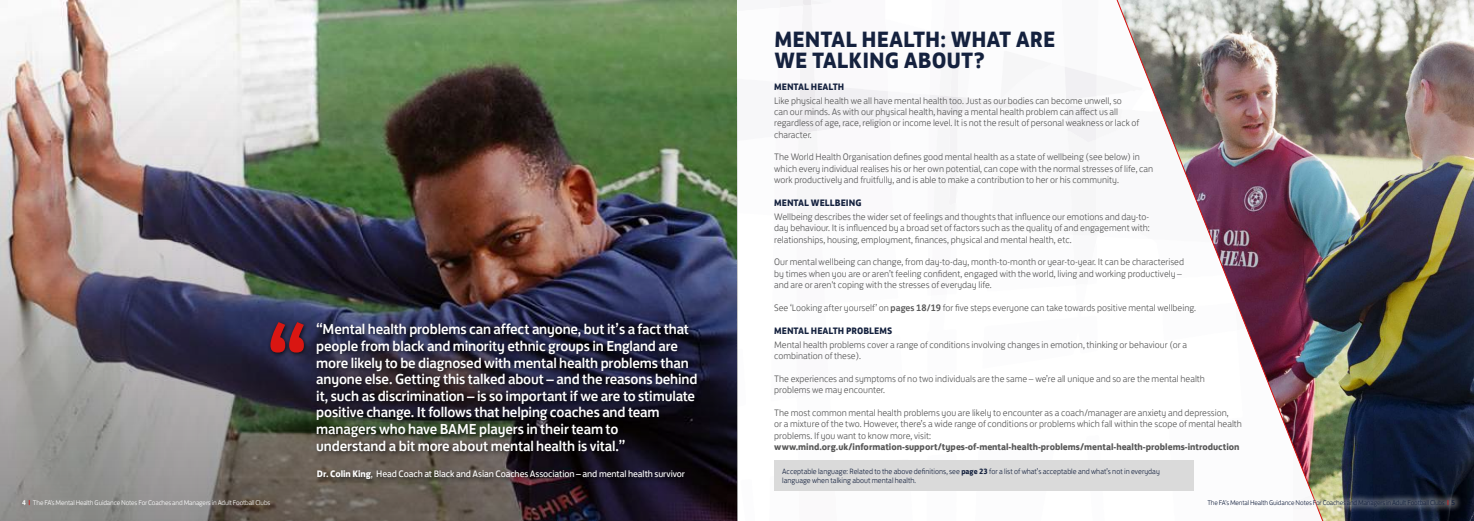
<style>
.page{position:relative;width:1474px;height:521px;background:#fff}
.page>*{position:absolute;margin:0;border:0;box-sizing:border-box;transform-origin:0 0}
.t1{font:700 22.75px/21px "FS Jack";color:#14213e}
.t2{font:500 14.88px/16.6px "FS Jack";letter-spacing:-.01em;color:#fff}
.t3{font:300 9.62px/11.4px "FS Jack";color:#565656}
.t4{font:700 9.62px "FS Jack";color:#565656}
.t5{font:9.62px "FS Jack";letter-spacing:-.01em;color:#fff}
.t6{font:700 9.62px "FS Jack";color:#14213e}
.t7{font:300 7.88px/8.8px "FS Jack";color:#14213e}
.t8{font:300 7px "FS Jack";letter-spacing:-.02em;color:#fff}
.t9{font:300 7px "FS Jack";letter-spacing:-.02em;color:#14213e}
.s1{font-weight:700}
.s2{font-weight:500}
.s3{font-weight:500;color:#d91612}
</style>
<div class="page">
<img style="left:0;top:0;width:1473px;height:521px">
<div style="left:1200px;top:492px;width:262px;height:22px;background:#fff;opacity:.32"></div>
<p class="t2" style="left:316px;top:320px;width:383px">“Mental health problems can affect anyone, but it’s a fact that people from black and minority ethnic groups in England are more likely to be diagnosed with mental health problems than anyone else. Getting this talked about – and the reasons behind it, such as discrimination – is so important if we are to stimulate positive change. It follows that helping coaches and team managers who have BAME players in their team to<br>understand a bit more about mental health is vital.”</p>
<p class="t5" style="left:317px;top:466px;width:369px"><span class="s1">Dr. Colin King</span>, Head Coach at Black and Asian Coaches Association – and mental health survivor</p>
<h1 class="t1" style="left:774px;top:27px;width:282px">MENTAL HEALTH: WHAT ARE<br>WE TALKING ABOUT?</h1>
<p class="t6" style="left:774px;top:78px;width:72px">MENTAL HEALTH</p>
<p class="t3" style="left:774px;top:94px;width:366px">Like physical health we all have mental health too. Just as our bodies can become unwell, so<br>can our minds. As with our physical health, having a mental health problem can affect us all regardless of age, race, religion or income level. It is not the result of personal weakness or lack of character.</p>
<p class="t3" style="left:774px;top:151px;width:380px">The World Health Organisation defines good mental health as a state of wellbeing (see below) in which every individual realises his or her own potential, can cope with the normal stresses of life, can work productively and fruitfully, and is able to make a contribution to her or his community.</p>
<p class="t6" style="left:774px;top:195px;width:89px">MENTAL WELLBEING</p>
<p class="t3" style="left:774px;top:210px;width:377px;text-align:justify">Wellbeing describes the wider set of feelings and thoughts that influence our emotions and day-to&shy;day behaviour. It is influenced by a broad set of factors such as the quality of and engagement with: relationships, housing, employment, finances, physical and mental health, etc.</p>
<p class="t3" style="left:774px;top:255px;width:411px">Our mental wellbeing can change, from day-to-day, month-to-month or year-to-year. It can be characterised by times when you are or aren’t feeling confident, engaged with the world, living and working productively – and are or aren't coping with the stresses of everyday life.</p>
<p class="t3" style="left:774px;top:301px;width:423px">See ‘Looking after yourself’ on <span class="s2">pages 18/19</span> for five steps everyone can take towards positive mental wellbeing.</p>
<p class="t6" style="left:774px;top:322px;width:119px">MENTAL HEALTH PROBLEMS</p>
<p class="t3" style="left:774px;top:338px;width:414px">Mental health problems cover a range of conditions involving changes in emotion, thinking or behaviour (or a combination of these).</p>
<p class="t3" style="left:774px;top:372px;width:432px">The experiences and symptoms of no two individuals are the same – we’re all unique and so are the mental health problems we may encounter.</p>
<p class="t3" style="left:774px;top:406px;width:469px">The most common mental health problems you are likely to encounter as a coach/manager are anxiety and depression,<br>or a mixture of the two. However, there’s a wide range of conditions or problems which fall within the scope of mental health problems. If you want to know more, visit:</p>
<p class="t4" style="left:774px;top:438px;width:467px">www.mind.org.uk/information-support/types-of-mental-health-problems/mental-health-problems-introduction</p>
<p class="t7" style="left:782px;top:466px;width:379px">Acceptable language: Related to the above definitions, see <span class="s1">page 23</span> for a list of what’s acceptable and what’s not in everyday language when talking about mental health.</p>
<p class="t8" style="left:22px;top:497px;width:249px"><span class="s2">4</span> <span class="s3">|</span> The FA's Mental Health Guidance Notes For Coaches and Managers in Adult Football Clubs</p>
<p class="t9" style="left:1207px;top:497px;width:249px">The FA's Mental Health Guidance Notes For Coaches and Managers in Adult Football Clubs <span class="s3">|</span> <span class="s2">5</span></p>
</div>
